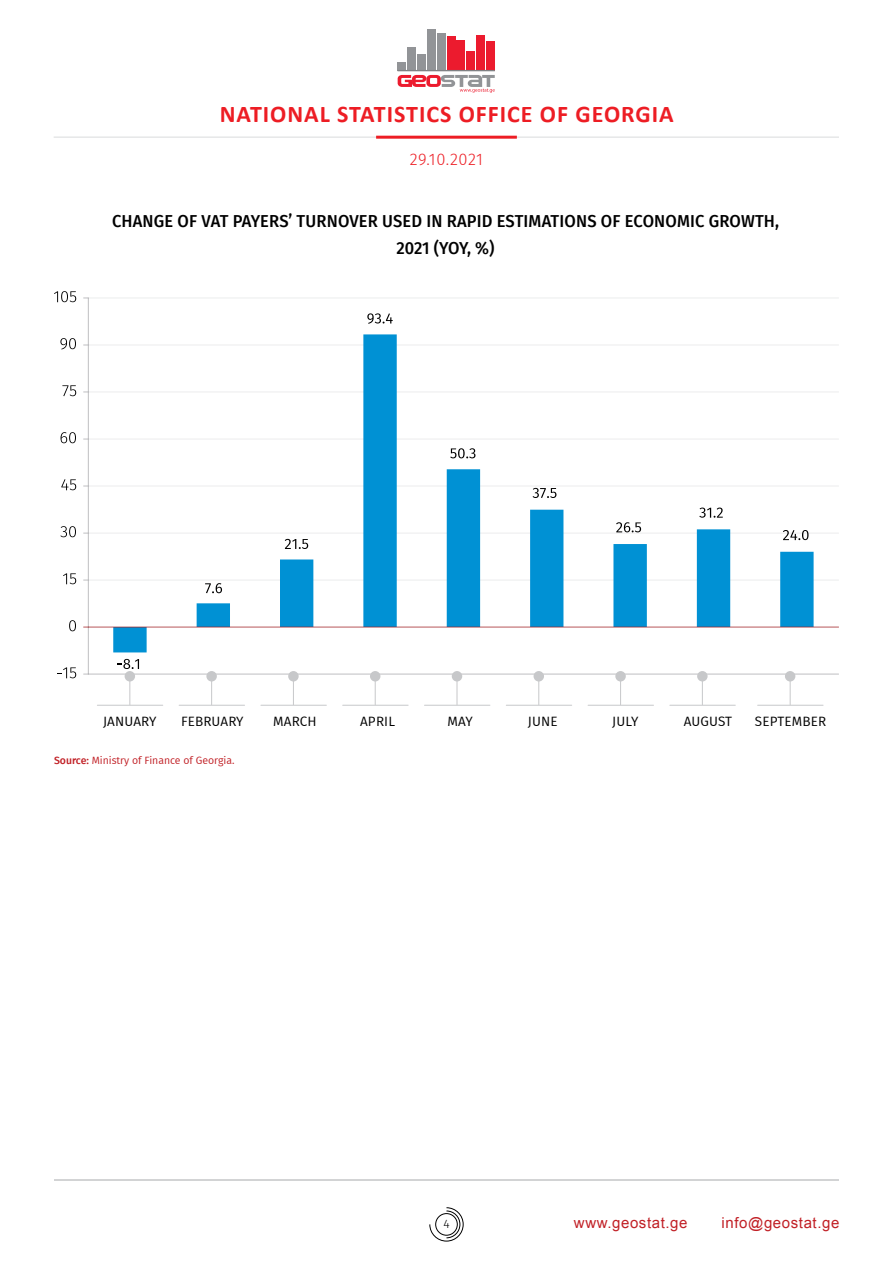
<style>
.page{position:relative;width:893px;height:1263px;background:#fff}
.page>*{position:absolute;margin:0;border:0;box-sizing:border-box;transform-origin:0 0}
.t1{font:700 24px "Calibri";letter-spacing:.04em;color:#ed1d24}
.t2{font:500 17.4px/27px "Fira GO";letter-spacing:.01em;color:#000;text-align:center;scale:.95 1}
.t3{font:300 16.5px "Fira GO";letter-spacing:.03em;color:#ed1d24}
.t4{font:15px "BPG Ingiri Arial";letter-spacing:.04em;color:#c12026}
.t5{font:13.5px "Fira GO";letter-spacing:.01em;color:#000}
.t6{font:300 12px "Fira GO";color:#000}
.t7{font:10.5px "Fira GO";color:#c12026}
.s1{font-weight:500}
</style>
<div class="page">
<svg style="left:429px;top:1207px;width:35px;height:34px"></svg>
<hr style="left:54px;top:1179px;width:785px;height:1px;background:#a7a9ac">
<hr style="left:54px;top:136px;width:785px;height:2px;background:#e6e7e8">
<hr style="left:376px;top:136px;width:141px;height:3px;background:#ed1d24">
<div style="left:398px;top:62px;width:8px;height:9px;background:#929497"></div>
<div style="left:407px;top:47px;width:9px;height:24px;background:#929497"></div>
<div style="left:417px;top:55px;width:9px;height:16px;background:#929497"></div>
<div style="left:427px;top:30px;width:9px;height:41px;background:#929497"></div>
<div style="left:437px;top:34px;width:9px;height:37px;background:#929497"></div>
<div style="left:447px;top:36px;width:8px;height:35px;background:#ec1b2e"></div>
<div style="left:457px;top:41px;width:8px;height:30px;background:#ec1b2e"></div>
<div style="left:466px;top:51px;width:9px;height:20px;background:#ec1b2e"></div>
<div style="left:476px;top:35px;width:9px;height:36px;background:#ec1b2e"></div>
<div style="left:486px;top:41px;width:9px;height:30px;background:#ec1b2e"></div>
<hr style="left:398px;top:70px;width:97px;height:1px;background:#808184">
<svg style="left:398px;top:75px;width:97px;height:18px"></svg>
<svg style="left:57px;top:667px;width:19px;height:11px"></svg>
<svg style="left:69px;top:620px;width:7px;height:11px"></svg>
<svg style="left:63px;top:573px;width:13px;height:11px"></svg>
<svg style="left:60px;top:526px;width:16px;height:11px"></svg>
<svg style="left:61px;top:479px;width:15px;height:11px"></svg>
<svg style="left:61px;top:432px;width:15px;height:11px"></svg>
<svg style="left:62px;top:385px;width:14px;height:11px"></svg>
<svg style="left:60px;top:338px;width:16px;height:12px"></svg>
<svg style="left:54px;top:291px;width:22px;height:11px"></svg>
<hr style="left:179px;top:705px;width:66px;height:1px;background:#c7c8ca">
<hr style="left:261px;top:705px;width:65px;height:1px;background:#c7c8ca">
<hr style="left:343px;top:705px;width:65px;height:1px;background:#c7c8ca">
<hr style="left:424px;top:705px;width:66px;height:1px;background:#c7c8ca">
<hr style="left:97px;top:705px;width:66px;height:1px;background:#c7c8ca">
<hr style="left:506px;top:705px;width:66px;height:1px;background:#c7c8ca">
<hr style="left:588px;top:705px;width:65px;height:1px;background:#c7c8ca">
<hr style="left:670px;top:705px;width:65px;height:1px;background:#c7c8ca">
<hr style="left:758px;top:705px;width:65px;height:1px;background:#c7c8ca">
<svg style="left:83px;top:298px;width:756px;height:407px"></svg>
<h1 class="t1" style="left:220px;top:97px;width:455px">NATIONAL STATISTICS OFFICE OF GEORGIA</h1>
<p class="t3" style="left:410px;top:149px;width:75px">29.10.2021</p>
<p class="t2" style="left:112px;top:207px;width:704px">CHANGE OF VAT PAYERS’ TURNOVER USED IN RAPID ESTIMATIONS OF ECONOMIC GROWTH,<br>2021 (YOY, %)</p>
<p class="t5" style="left:103px;top:714px;width:55px">JANUARY</p>
<p class="t5" style="left:181px;top:714px;width:64px">FEBRUARY</p>
<p class="t5" style="left:273px;top:714px;width:45px">MARCH</p>
<p class="t5" style="left:360px;top:714px;width:36px">APRIL</p>
<p class="t5" style="left:448px;top:714px;width:27px">MAY</p>
<p class="t5" style="left:528px;top:714px;width:31px">JUNE</p>
<p class="t5" style="left:612px;top:714px;width:28px">JULY</p>
<p class="t5" style="left:684px;top:714px;width:50px">AUGUST</p>
<p class="t5" style="left:755px;top:714px;width:73px">SEPTEMBER</p>
<p class="t7" style="left:54px;top:754px;width:182px"><span class="s1">Source:</span> Ministry of Finance of Georgia.</p>
<p class="t6" style="left:443px;top:1217px;width:8px">4</p>
<p class="t4" style="left:574px;top:1213px;width:115px">www.geostat.ge</p>
<p class="t4" style="left:722px;top:1213px;width:119px">info@geostat.ge</p>
</div>
